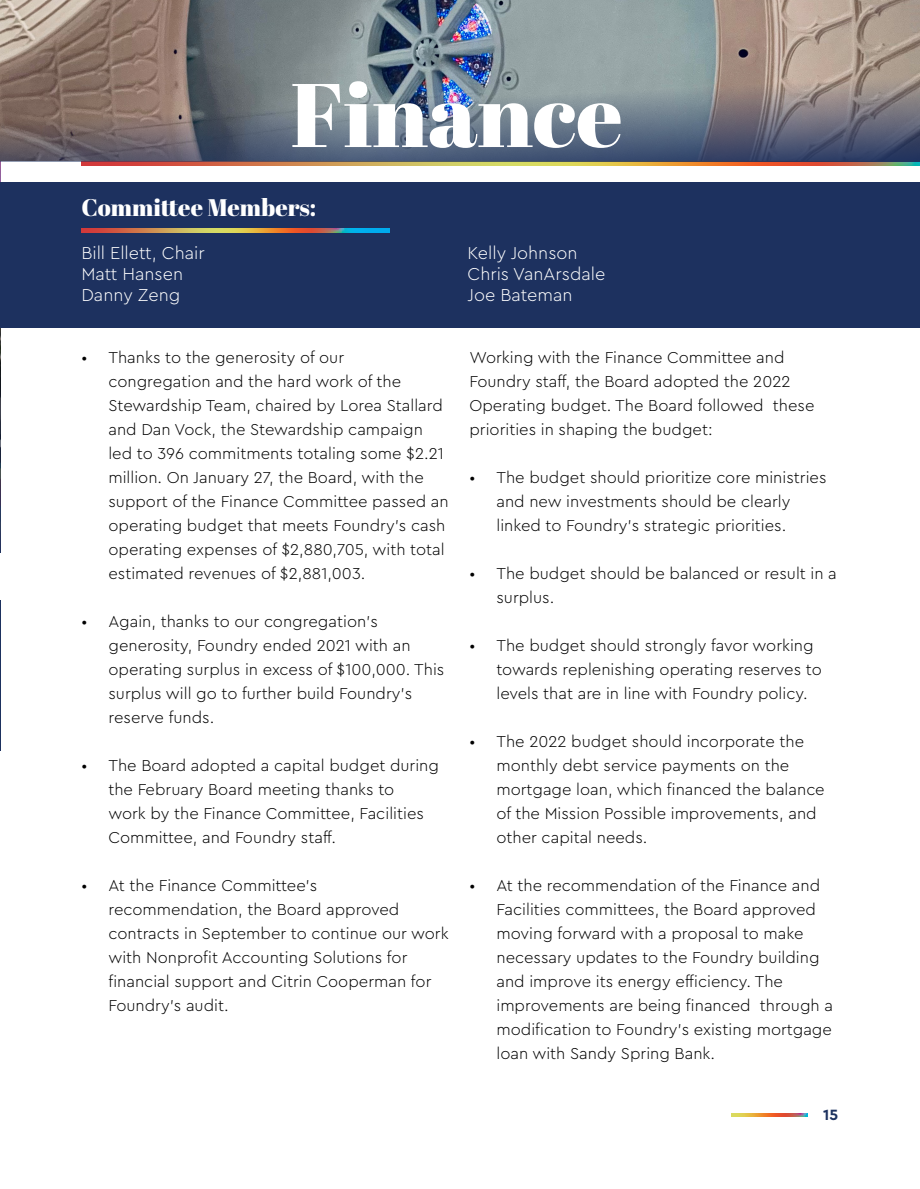
<style>
.page{position:relative;width:920px;height:1189px;background:#fff}
.page>*{position:absolute;margin:0;border:0;box-sizing:border-box;transform-origin:0 0}
.t1{font:90px "Abril Fatface";color:#fff}
.t2{font:24px "Abril Fatface";color:#fff}
.t3{font:300 18px "Cera Pro";color:#fff}
.t4{font:300 16.5px/24px "Cera Pro";color:#000}
.t5{font:700 15.6px "Cera Pro";color:#1c325f}
</style>
<div class="page">
<svg style="left:731px;top:1114px;width:75px;height:2px"></svg>
<svg style="left:81px;top:161px;width:838px;height:5px"></svg>
<img style="left:0;top:161px;width:1px;height:21px">
<hr style="left:0;top:316px;width:1px;height:236px;background:#1d315f">
<hr style="left:0;top:600px;width:1px;height:150px;background:#1d315f">
<img style="left:0;top:0;width:919px;height:69px">
<svg style="left:0;top:69px;width:919px;height:92px"></svg>
<div style="left:0;top:182px;width:919px;height:146px;background:#1d315f"></div>
<svg style="left:81px;top:228px;width:308px;height:5px"></svg>
<p class="t1" style="left:290px;top:52px;width:334px">Finance</p>
<p class="t2" style="left:81px;top:191px;width:236px">Committee Members:</p>
<p class="t3" style="left:81px;top:241px;width:125px">Bill Ellett, Chair</p>
<p class="t3" style="left:81px;top:262px;width:103px">Matt Hansen</p>
<p class="t3" style="left:81px;top:283px;width:100px">Danny Zeng</p>
<p class="t4" style="left:108px;top:344px;width:341px;text-indent:-27px">• Thanks to the generosity of our congregation and the hard work of the Stewardship Team, chaired by Lorea Stallard and Dan Vock, the Stewardship campaign led to 396 commitments totaling some $2.21 million. On January 27, the Board, with the support of the Finance Committee passed an operating budget that meets Foundry’s cash operating expenses of $2,880,705, with total estimated revenues of $2,881,003.</p>
<p class="t4" style="left:108px;top:608px;width:337px;text-indent:-27px">• Again, thanks to our congregation’s generosity, Foundry ended 2021 with an operating surplus in excess of $100,000. This surplus will go to further build Foundry’s reserve funds.</p>
<p class="t4" style="left:108px;top:752px;width:332px;text-indent:-27px">• The Board adopted a capital budget during the February Board meeting thanks to<br>work by the Finance Committee, Facilities Committee, and Foundry staff.</p>
<p class="t4" style="left:108px;top:872px;width:341px;text-indent:-27px">• At the Finance Committee’s recommendation, the Board approved contracts in September to continue our work with Nonprofit Accounting Solutions for financial support and Citrin Cooperman for Foundry’s audit.</p>
<p class="t3" style="left:467px;top:241px;width:112px">Kelly Johnson</p>
<p class="t3" style="left:467px;top:262px;width:139px">Chris VanArsdale</p>
<p class="t3" style="left:467px;top:283px;width:106px">Joe Bateman</p>
<p class="t4" style="left:469px;top:344px;width:346px">Working with the Finance Committee and Foundry staff, the Board adopted the 2022<br>Operating budget. The Board followed these priorities in shaping the budget:</p>
<p class="t4" style="left:496px;top:464px;width:331px;text-indent:-27px">• The budget should prioritize core ministries and new investments should be clearly linked to Foundry’s strategic priorities.</p>
<p class="t4" style="left:496px;top:560px;width:342px;text-indent:-27px">• The budget should be balanced or result in a surplus.</p>
<p class="t4" style="left:496px;top:632px;width:327px;text-indent:-27px">• The budget should strongly favor working towards replenishing operating reserves to levels that are in line with Foundry policy.</p>
<p class="t4" style="left:496px;top:728px;width:329px;text-indent:-27px">• The 2022 budget should incorporate the monthly debt service payments on the mortgage loan, which financed the balance of the Mission Possible improvements, and other capital needs.</p>
<p class="t4" style="left:496px;top:872px;width:338px;text-indent:-27px">• At the recommendation of the Finance and Facilities committees, the Board approved moving forward with a proposal to make necessary updates to the Foundry building and improve its energy efficiency. The improvements are being financed through a modification to Foundry’s existing mortgage loan with Sandy Spring Bank.</p>
<p class="t5" style="left:822px;top:1104px;width:17px">15</p>
</div>
